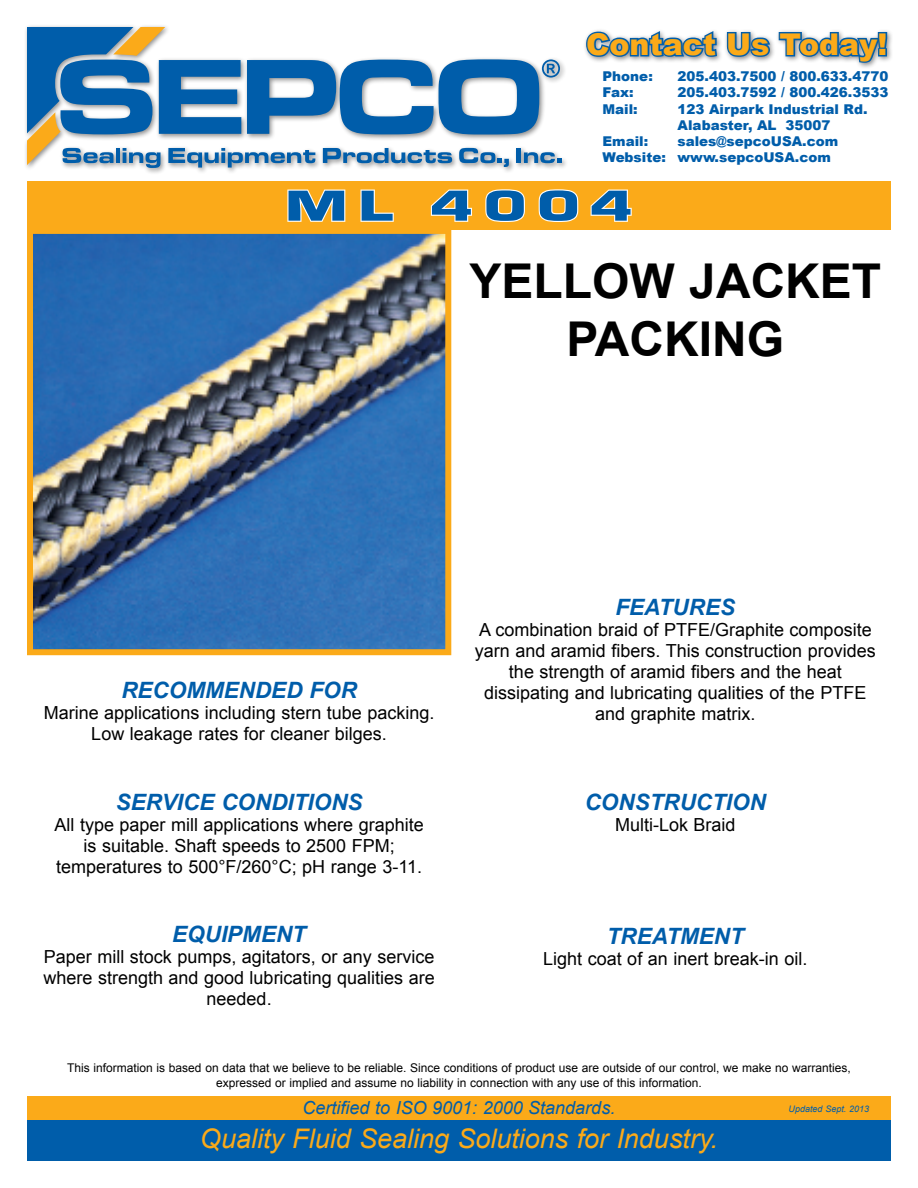
<style>
.page{position:relative;width:918px;height:1188px;background:#fff}
.page>*{position:absolute;margin:0;border:0;box-sizing:border-box;transform-origin:0 0}
.t1{font:700 48px/57.6px "Arial";color:#000;text-align:center}
.t2{font:900 45px "Eurostar";letter-spacing:.15em;color:#005daa;scale:1.5 1}
.t3{font:900 30px "Arial";color:#fbaa19}
.t4{font:italic 27px "Arial";color:#fbaa19}
.t5{font:italic 700 22.5px "Arial";color:#005daa}
.t6{font:18px/21px "Arial";color:#000;text-align:center}
.t7{font:italic 18px "Arial";color:#005daa}
.t8{font:900 13.5px/16.2px "Arial";color:#005daa}
.t9{font:12px/14.4px "Arial";color:#000;text-align:center}
.t10{font:italic 9px "Arial";color:#005daa}
</style>
<div class="page">
<div style="left:27px;top:181px;width:864px;height:49px;background:#fbaa19"></div>
<svg style="left:287px;top:189px;width:59px;height:33px"></svg>
<svg style="left:360px;top:189px;width:34px;height:33px"></svg>
<svg style="left:430px;top:189px;width:42px;height:33px"></svg>
<svg style="left:485px;top:189px;width:40px;height:33px"></svg>
<svg style="left:538px;top:189px;width:41px;height:33px"></svg>
<svg style="left:590px;top:189px;width:42px;height:33px"></svg>
<div style="left:23px;top:24px;width:545px;height:151px;background:#000;opacity:.45"></div>
<svg style="left:27px;top:27px;width:535px;height:141px"></svg>
<div style="left:583px;top:28px;width:310px;height:42px;background:#000;opacity:.45"></div>
<svg style="left:584px;top:29px;width:135px;height:30px"></svg>
<svg style="left:725px;top:30px;width:164px;height:34px"></svg>
<div style="left:27px;top:1119px;width:864px;height:42px;background:#005daa"></div>
<div style="left:27px;top:1096px;width:864px;height:23px;background:#fbaa19"></div>
<img style="left:34px;top:235px;width:410px;height:413px">
<div style="left:27px;top:228px;width:424px;height:427px;border:6px solid #fbaa19"></div>
<h3 class="t3" style="left:586px;top:22px;width:303px">Contact Us Today!</h3>
<p class="t8" style="left:603px;top:68px;width:52px">Phone:</p>
<p class="t8" style="left:678px;top:68px;width:212px">205.403.7500 / 800.633.4770</p>
<p class="t8" style="left:603px;top:84px;width:33px">Fax:</p>
<p class="t8" style="left:678px;top:84px;width:212px">205.403.7592 / 800.426.3533</p>
<p class="t8" style="left:603px;top:100px;width:37px">Mail:</p>
<p class="t8" style="left:678px;top:100px;width:192px">123 Airpark Industrial Rd.<br>Alabaster, AL 35007</p>
<p class="t8" style="left:603px;top:133px;width:47px">Email:</p>
<p class="t8" style="left:603px;top:133px;width:237px;text-indent:75px">sales@sepcoUSA.com<br>Website: www.sepcoUSA.com</p>
<h2 class="t2" style="left:285px;top:177px;width:234px">ML 4004</h2>
<h1 class="t1" style="left:469px;top:254px;width:413px">YELLOW JACKET<br>PACKING</h1>
<p class="t5" style="left:121px;top:675px;width:237px">REC OMMENDED FOR</p>
<p class="t6" style="left:44px;top:702px;width:392px">Marine applications including stern tube packing.<br>Low leakage rates for cleaner bilges.</p>
<p class="t5" style="left:116px;top:787px;width:247px">SER VICE CONDITIONS</p>
<p class="t6" style="left:55px;top:815px;width:371px">All type paper mill applications where graphite is suitable. Shaft speeds to 2500 FPM; temperatures to 500°F/260°C; pH range 3-11.</p>
<p class="t5" style="left:172px;top:919px;width:135px">EQUIPMENT</p>
<p class="t6" style="left:44px;top:947px;width:393px">Paper mill stock pumps, agitators, or any service where strength and good lubricating qualities are needed.</p>
<p class="t5" style="left:616px;top:592px;width:121px">FEATURES</p>
<p class="t6" style="left:475px;top:619px;width:402px">A combination braid of PTFE/Graphite composite yarn and aramid fibers. This construction provides the strength of aramid fibers and the heat dissipating and lubricating qualities of the PTFE and graphite matrix.</p>
<p class="t5" style="left:585px;top:787px;width:67px">CONSTRUCT</p>
<p class="t5" style="left:726px;top:787px;width:42px">ION</p>
<p class="t6" style="left:615px;top:814px;width:122px">Multi-Lok Braid</p>
<p class="t5" style="left:607px;top:921px;width:30px">TREAT</p>
<p class="t5" style="left:680px;top:921px;width:65px">MENT</p>
<p class="t6" style="left:543px;top:948px;width:266px">Light coat of an inert break-in oil.</p>
<p class="t9" style="left:67px;top:1061px;width:785px">This information is based on data that we believe to be reliable. Since conditions of product use are outside of our control, we make no warranties, expressed or implied and assume no liability in connection with any use of this information.</p>
<p class="t7" style="left:303px;top:1096px;width:314px">Certified to ISO 9001: 2000 Standards.</p>
<h3 class="t4" style="left:200px;top:1121px;width:520px">Quality Fluid Sealing Solutions for Industry.</h3>
<p class="t10" style="left:789px;top:1103px;width:82px">Updated Sept. 2013</p>
</div>
